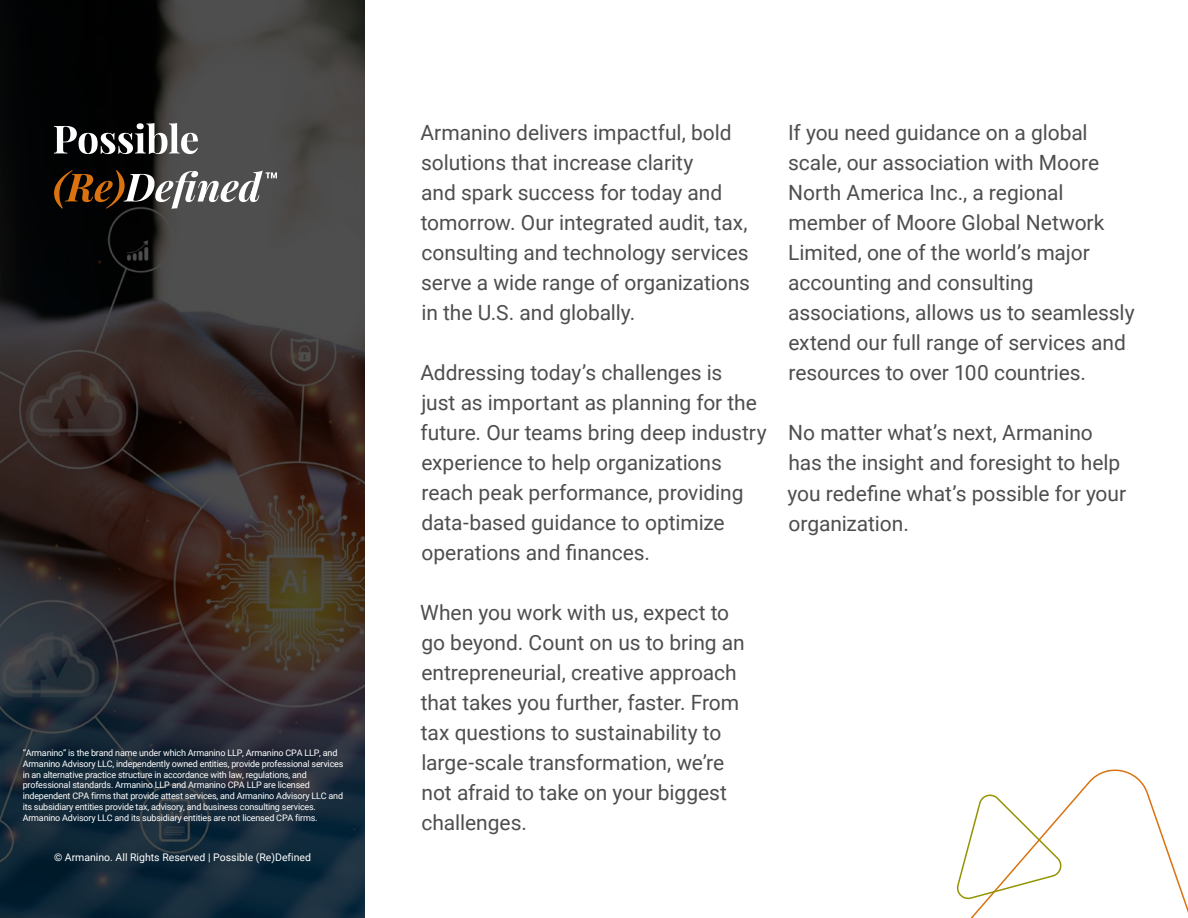
<style>
.page{position:relative;width:1188px;height:918px;background:#fff}
.page>*{position:absolute;margin:0;border:0;box-sizing:border-box;transform-origin:0 0}
.t1{font:21px/30px "Roboto";letter-spacing:-.005em;color:#4e4e4e}
.t2{font:10.5px "Roboto";color:#fff}
.t3{font:9px/10.8px "Roboto";letter-spacing:-.02em;color:#fff}
</style>
<div class="page">
<svg style="left:0;top:0;width:364px;height:918px;background:#2b2a2c"></svg>
<svg style="left:968px;top:769px;width:220px;height:149px"></svg>
<svg style="left:956px;top:791px;width:107px;height:108px"></svg>
<svg style="left:54px;top:170px;width:223px;height:39px;background:#62594f"></svg>
<svg style="left:54px;top:123px;width:144px;height:31px"></svg>
<p class="t3" style="left:23px;top:747px;width:322px">“Armanino” is the brand name under which Armanino LLP, Armanino CPA LLP, and Armanino Advisory LLC, independently owned entities, provide professional services in an alternative practice structure in accordance with law, regulations, and professional standards. Armanino LLP and Armanino CPA LLP are licensed independent CPA firms that provide attest services, and Armanino Advisory LLC and its subsidiary entities provide tax, advisory, and business consulting services.<br>Armanino Advisory LLC and its subsidiary entities are not licensed CPA firms.</p>
<p class="t2" style="left:54px;top:850px;width:259px">© Armanino. All Rights Reserved | Possible (Re)Defined</p>
<p class="t1" style="left:420px;top:117px;width:331px">Armanino delivers impactful, bold solutions that increase clarity<br>and spark success for today and tomorrow. Our integrated audit, tax, consulting and technology services serve a wide range of organizations in the U.S. and globally.</p>
<p class="t1" style="left:420px;top:357px;width:348px">Addressing today’s challenges is<br>just as important as planning for the future. Our teams bring deep industry experience to help organizations reach peak performance, providing data-based guidance to optimize operations and finances.</p>
<p class="t1" style="left:420px;top:597px;width:326px">When you work with us, expect to go beyond. Count on us to bring an entrepreneurial, creative approach that takes you further, faster. From tax questions to sustainability to large-scale transformation, we’re not afraid to take on your biggest challenges.</p>
<p class="t1" style="left:788px;top:117px;width:348px">If you need guidance on a global scale, our association with Moore<br>North America Inc., a regional member of Moore Global Network<br>Limited, one of the world’s major accounting and consulting associations, allows us to seamlessly extend our full range of services and resources to over 100 countries.</p>
<p class="t1" style="left:787px;top:417px;width:340px">No matter what’s next, Armanino has the insight and foresight to help you redefine what’s possible for your organization.</p>
</div>
